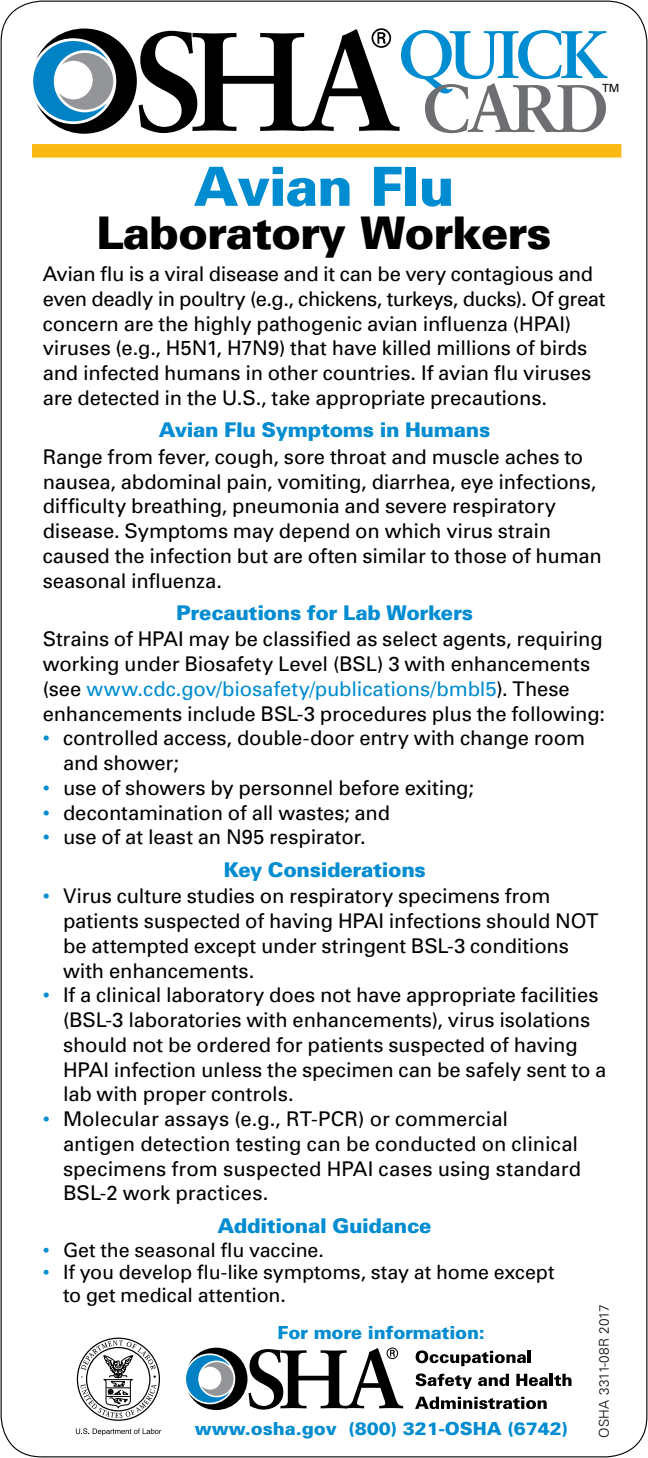
<style>
.page{position:relative;width:648px;height:1458px;background:#fff}
.page>*{position:absolute;margin:0;border:0;box-sizing:border-box;transform-origin:0 0}
.t1{font:700 67.5px/54px "Sabon";letter-spacing:-.06em;color:#008cd1;text-align:center}
.Title1{font:900 54px "Univers";letter-spacing:-.025em;color:#008cd1}
.Title1-2{font:900 45px "Univers";letter-spacing:-.025em;color:#000}
.Bodytext{font:20.25px/24.8px "Univers";letter-spacing:-.005em;color:#000}
.Subhead{font:900 20.25px "Univers";letter-spacing:-.015em;color:#008cd1}
.t2{font:19.8px/22.5px "Univers";letter-spacing:-.005em;color:#000}
.t3{font:900 18px "Univers";color:#008cd1}
.t4{font:300 13.5px "Univers";letter-spacing:.02em;color:#000}
.t5{font:11.25px "Univers";color:#000}
.s1{color:#6d6e71}
.s2{color:#008cd1}
</style>
<div class="page">
<svg style="left:33px;top:28px;width:367px;height:106px"></svg>
<div style="left:32px;top:144px;width:589px;height:14px;background:#fdb913"></div>
<svg style="left:415px;top:1397px;width:132px;height:12px"></svg>
<svg style="left:416px;top:1373px;width:56px;height:16px"></svg>
<svg style="left:478px;top:1374px;width:31px;height:12px"></svg>
<svg style="left:516px;top:1374px;width:56px;height:12px"></svg>
<svg style="left:416px;top:1350px;width:115px;height:16px"></svg>
<svg style="left:186px;top:1348px;width:217px;height:62px"></svg>
<svg style="left:76px;top:1428px;width:85px;height:8px"></svg>
<div style="left:77px;top:1338px;width:83px;height:83px;border:1px solid #000;border-radius:50%"></div>
<svg style="left:81px;top:1340px;width:75px;height:78px"></svg>
<p class="t1" style="left:398px;top:26px;width:212px">QUICK<br><span class="s1">CARD</span></p>
<p class="t5" style="left:602px;top:81px;width:19px">TM</p>
<h1 class="Title1" style="left:194px;top:153px;width:262px">Avian Flu</h1>
<h1 class="Title1-2" style="left:97px;top:205px;width:456px">Laboratory Workers</h1>
<p class="Bodytext" style="left:43px;top:261px;width:564px">Avian flu is a viral disease and it can be very contagious and even deadly in poultry (e.g., chickens, turkeys, ducks). Of great concern are the highly pathogenic avian influenza (HPAI) viruses (e.g., H5N1, H7N9) that have killed millions of birds and infected humans in other countries. If avian flu viruses are detected in the U.S., take appropriate precautions.</p>
<h2 class="Subhead" style="left:159px;top:418px;width:333px">Avian Flu Symptoms in Humans</h2>
<p class="Bodytext" style="left:43px;top:444px;width:561px">Range from fever, cough, sore throat and muscle aches to nausea, abdominal pain, vomiting, diarrhea, eye infections, difficulty breathing, pneumonia and severe respiratory disease. Symptoms may depend on which virus strain caused the infection but are often similar to those of human seasonal influenza.</p>
<h2 class="Subhead" style="left:176px;top:600px;width:298px">Precautions for Lab Workers</h2>
<p class="Bodytext" style="left:43px;top:627px;width:564px">Strains of HPAI may be classified as select agents, requiring working under Biosafety Level (BSL) 3 with enhancements (see <span class="s2">www.cdc.gov/biosafety/publications/bmbl5</span>). These enhancements include BSL-3 procedures plus the following:</p>
<p class="Bodytext" style="left:63px;top:726px;width:524px;text-indent:-20px"><span class="s2">•</span> controlled access, double-door entry with change room and shower;</p>
<p class="Bodytext" style="left:43px;top:775px;width:433px"><span class="s2">•</span> use of showers by personnel before exiting;</p>
<p class="Bodytext" style="left:43px;top:800px;width:349px"><span class="s2">•</span> decontamination of all wastes; and</p>
<p class="Bodytext" style="left:43px;top:825px;width:325px"><span class="s2">•</span> use of at least an N95 respirator.</p>
<h2 class="Subhead" style="left:223px;top:857px;width:204px">Key Considerations</h2>
<p class="Bodytext" style="left:63px;top:883px;width:537px;text-indent:-20px"><span class="s2">•</span> Virus culture studies on respiratory specimens from patients suspected of having HPAI infections should NOT be attempted except under stringent BSL-3 conditions with enhancements.</p>
<p class="Bodytext" style="left:63px;top:982px;width:545px;text-indent:-20px"><span class="s2">•</span> If a clinical laboratory does not have appropriate facilities (BSL-3 laboratories with enhancements), virus isolations should not be ordered for patients suspected of having HPAI infection unless the specimen can be safely sent to a lab with proper controls.</p>
<p class="Bodytext" style="left:63px;top:1106px;width:520px;text-indent:-20px"><span class="s2">•</span> Molecular assays (e.g., RT-PCR) or commercial antigen detection testing can be conducted on clinical specimens from suspected HPAI cases using standard BSL-2 work practices.</p>
<h2 class="Subhead" style="left:218px;top:1213px;width:215px">Additional Guidance</h2>
<p class="t2" style="left:43px;top:1238px;width:283px"><span class="s2">•</span> Get the seasonal flu vaccine.</p>
<p class="t2" style="left:63px;top:1261px;width:493px;text-indent:-20px"><span class="s2">•</span> If you develop flu-like symptoms, stay at home except to get medical attention.</p>
<p class="t4" style="left:596px;top:1438px;width:134px;rotate:-90deg">OSHA 3311-08R 2017</p>
<p class="t3" style="left:278px;top:1321px;width:209px">For more information:</p>
<p class="t3" style="left:195px;top:1417px;width:374px">www.osha.gov (800) 321-OSHA (6742)</p>
</div>
